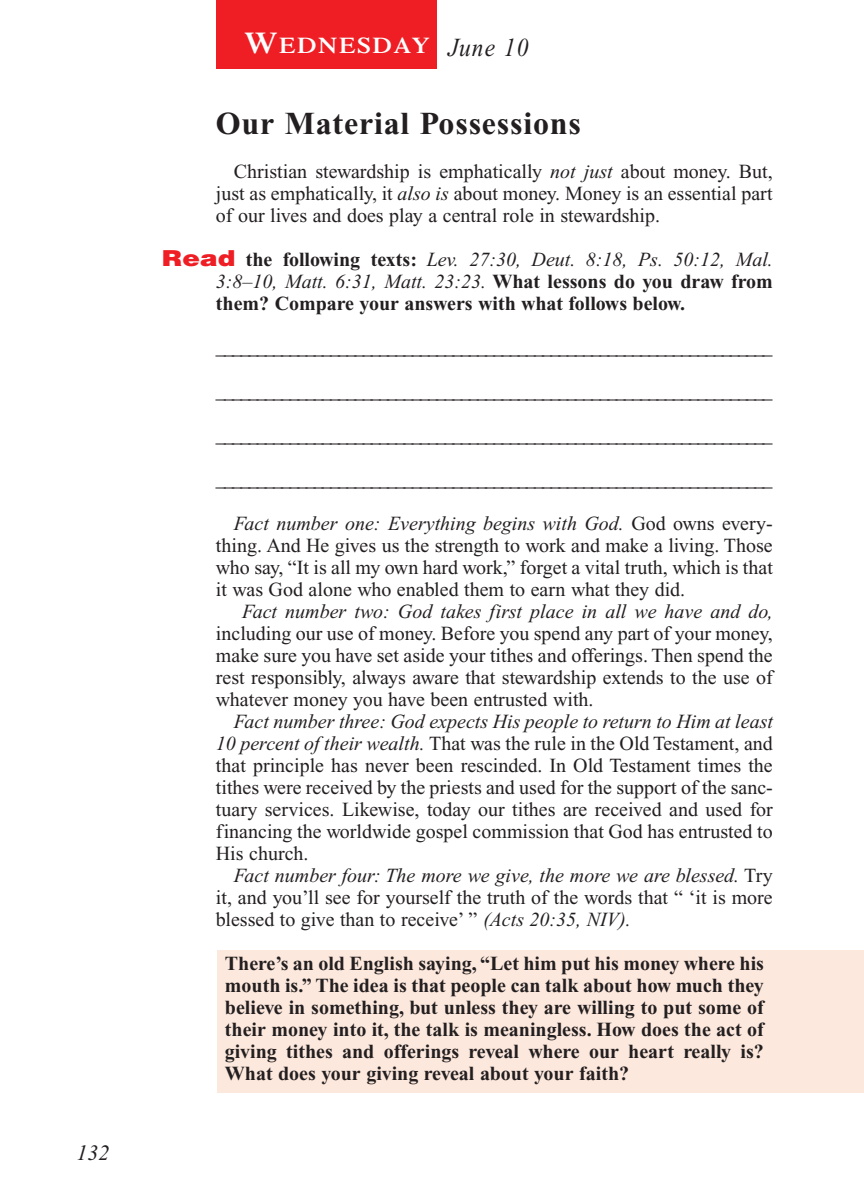
<style>
.page{position:relative;width:864px;height:1188px;background:#fff}
.page>*{position:absolute;margin:0;border:0;box-sizing:border-box;transform-origin:0 0}
.t1{font:700 32px "Times New Roman";letter-spacing:.025em;color:#231f20}
.t2{font:600 22.4px "Times";letter-spacing:.065em;color:#fff;scale:1.1 1}
.t3{font:italic 22px "Times New Roman";color:#231f20}
.t4{font:20px/22px "Times New Roman";color:#231f20;text-align:justify}
.t5{font:700 20px/22px "Times New Roman";color:#231f20;text-align:justify}
.t6{font:italic 20px "Times New Roman";color:#231f20}
.s1{font-size:30px}
.s2{font-family:"Times New Roman";font-weight:400;font-style:italic;font-size:26px;color:#231f20}
.s3{font-style:italic}
.s4{font-family:"Helvetica";font-weight:900;font-size:22px;color:#ee1e24}
.s5{font-weight:400;font-style:italic}
</style>
<div class="page">
<div style="left:217px;top:951px;width:646px;height:142px;background:#fde8dd"></div>
<div style="left:217px;top:0;width:220px;height:68px;background:#ee1e24"></div>
<p class="t3" style="left:77px;top:1145px;width:34px">132</p>
<p class="t2" style="left:244px;top:37px;width:260px"><span class="s1">W</span>EDNESDAY <span class="s2">June 10</span></p>
<h1 class="t1" style="left:216px;top:113px;width:367px">Our Material Possessions</h1>
<p class="t4" style="left:216px;top:162px;width:558px;text-indent:18px">Christian stewardship is emphatically <span class="s3">not just</span> about money. But, just as emphatically, it <span class="s3">also is</span> about money. Money is an essential part of our lives and does play a central role in stewardship.</p>
<p class="t5" style="left:216px;top:251px;width:558px;text-indent:-54px"><span class="s4">Read</span> the following texts: <span class="s5">Lev. 27:30, Deut. 8:18, Ps. 50:12, Mal.<br>3:8–10, Matt. 6:31, Matt. 23:23.</span> What lessons do you draw from them? Compare your answers with what follows below.</p>
<p class="t4" style="left:216px;top:338px;width:558px">____________________________________________________________________</p>
<p class="t4" style="left:216px;top:382px;width:558px">____________________________________________________________________</p>
<p class="t4" style="left:216px;top:426px;width:558px">____________________________________________________________________</p>
<p class="t4" style="left:216px;top:470px;width:558px">____________________________________________________________________</p>
<p class="t4" style="left:216px;top:514px;width:559px;text-indent:18px"><span class="s3">Fact number one: Everything begins with God.</span> God owns every&shy;thing. And He gives us the strength to work and make a living. Those who say, “It is all my own hard work,” forget a vital truth, which is that it was God alone who enabled them to earn what they did.</p>
<p class="t6" style="left:242px;top:604px;width:532px">Fact number two: God takes first place in all we have and do,</p>
<p class="t4" style="left:216px;top:624px;width:559px">including our use of money. Before you spend any part of your money, make sure you have set aside your tithes and offerings. Then spend the rest responsibly, always aware that stewardship extends to the use of whatever money you have been entrusted with.</p>
<p class="t4" style="left:216px;top:712px;width:559px;text-indent:18px"><span class="s3">Fact number three: God expects His people to return to Him at least 10 percent of their wealth.</span> That was the rule in the Old Testament, and that principle has never been rescinded. In Old Testament times the tithes were received by the priests and used for the support of the sanc&shy;tuary services. Likewise, today our tithes are received and used for financing the worldwide gospel commission that God has entrusted to His church.</p>
<p class="t4" style="left:216px;top:866px;width:558px;text-indent:18px"><span class="s3">Fact number four: The more we give, the more we are blessed.</span> Try it, and you’ll see for yourself the truth of the words that “ ‘it is more blessed to give than to receive’ ” <span class="s3">(Acts 20:35, NIV).</span></p>
<p class="t5" style="left:225px;top:955px;width:541px">There’s an old English saying, “Let him put his money where his mouth is.” The idea is that people can talk about how much they believe in something, but unless they are willing to put some of their money into it, the talk is meaningless. How does the act of giving tithes and offerings reveal where our heart really is?<br>What does your giving reveal about your faith?</p>
</div>
